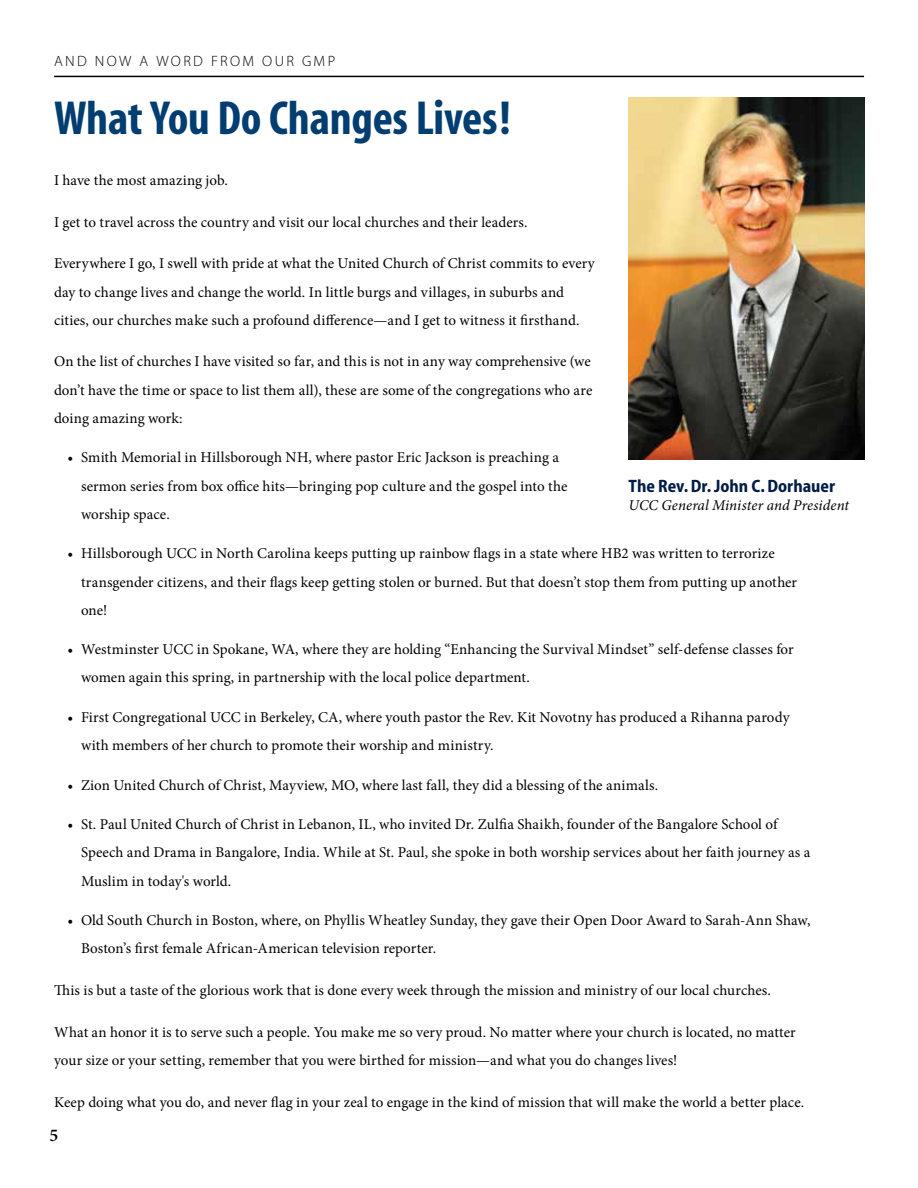
<style>
.page{position:relative;width:918px;height:1188px;background:#fff}
.page>*{position:absolute;margin:0;border:0;box-sizing:border-box;transform-origin:0 0}
.t1{font:48px "Myriad MM 700 300";letter-spacing:-.005em;color:#003d71}
.t2{font:18px "Myriad MM 700 450";color:#001d46}
.t3{font:600 18px "Minion Pro";color:#000}
.t4{font:15px/28.2px "Minion Pro";letter-spacing:.005em;color:#000}
.t5{font:italic 15px "Minion Pro";letter-spacing:.005em;color:#000}
.t6{font:15px "Myriad MM 215 600";letter-spacing:.155em;color:#000}
</style>
<div class="page">
<hr style="left:54px;top:76px;width:810px;height:1px;background:#000">
<img style="left:629px;top:98px;width:235px;height:362px">
<p class="t6" style="left:54px;top:54px;width:283px">AND NOW A WORD FROM OUR GMP</p>
<h1 class="t1" style="left:54px;top:95px;width:458px">What You Do Changes Lives!</h1>
<p class="t4" style="left:54px;top:166px;width:175px">I have the most amazing job.</p>
<p class="t4" style="left:54px;top:208px;width:475px">I get to travel across the country and visit our local churches and their leaders.</p>
<p class="t4" style="left:54px;top:250px;width:542px">Everywhere I go, I swell with pride at what the United Church of Christ commits to every day to change lives and change the world. In little burgs and villages, in suburbs and cities, our churches make such a profound difference—and I get to witness it firsthand.</p>
<p class="t4" style="left:54px;top:348px;width:540px;text-align:justify">On the list of churches I have visited so far, and this is not in any way comprehensive (we don’t have the time or space to list them all), these are some of the congregations who are doing amazing work:</p>
<p class="t4" style="left:81px;top:444px;width:488px;text-indent:-14px">• Smith Memorial in Hillsborough NH, where pastor Eric Jackson is preaching a sermon series from box office hits—bringing pop culture and the gospel into the worship space.</p>
<p class="t4" style="left:81px;top:540px;width:718px;text-indent:-14px">• Hillsborough UCC in North Carolina keeps putting up rainbow flags in a state where HB2 was written to terrorize transgender citizens, and their flags keep getting stolen or burned. But that doesn’t stop them from putting up another one!</p>
<p class="t4" style="left:81px;top:635px;width:714px;text-indent:-14px">• Westminster UCC in Spokane, WA, where they are holding “Enhancing the Survival Mindset” self-defense classes for women again this spring, in partnership with the local police department.</p>
<p class="t4" style="left:81px;top:703px;width:710px;text-indent:-14px">• First Congregational UCC in Berkeley, CA, where youth pastor the Rev. Kit Novotny has produced a Rihanna parody with members of her church to promote their worship and ministry.</p>
<p class="t4" style="left:68px;top:771px;width:592px">• Zion United Church of Christ, Mayview, MO, where last fall, they did a blessing of the animals.</p>
<p class="t4" style="left:81px;top:810px;width:731px;text-indent:-14px">• St. Paul United Church of Christ in Lebanon, IL, who invited Dr. Zulfia Shaikh, founder of the Bangalore School of<br>Speech and Drama in Bangalore, India. While at St. Paul, she spoke in both worship services about her faith journey as a<br>Muslim in today's world.</p>
<p class="t4" style="left:81px;top:906px;width:731px;text-indent:-14px">• Old South Church in Boston, where, on Phyllis Wheatley Sunday, they gave their Open Door Award to Sarah-Ann Shaw,<br>Boston’s first female African-American television reporter.</p>
<p class="t4" style="left:54px;top:976px;width:718px">This is but a taste of the glorious work that is done every week through the mission and ministry of our local churches.</p>
<p class="t4" style="left:54px;top:1018px;width:743px">What an honor it is to serve such a people. You make me so very proud. No matter where your church is located, no matter your size or your setting, remember that you were birthed for mission—and what you do changes lives!</p>
<p class="t4" style="left:54px;top:1088px;width:752px">Keep doing what you do, and never flag in your zeal to engage in the kind of mission that will make the world a better place.</p>
<p class="t2" style="left:629px;top:477px;width:208px">The Rev. Dr. John C. Dorhauer</p>
<p class="t5" style="left:629px;top:495px;width:222px">UCC General Minister and President</p>
<p class="t3" style="left:50px;top:1123px;width:10px">5</p>
</div>
